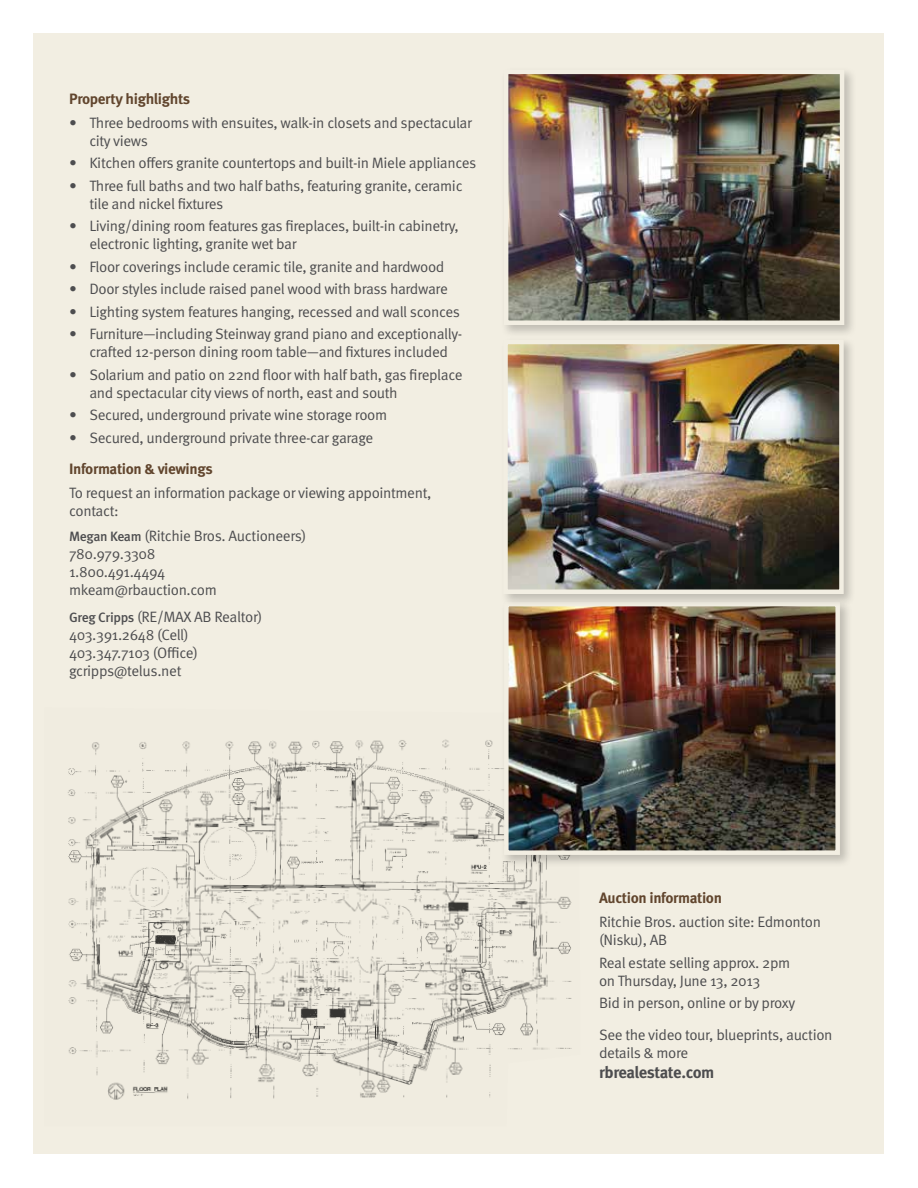
<style>
.page{position:relative;width:918px;height:1188px;background:#fff}
.page>*{position:absolute;margin:0;border:0;box-sizing:border-box;transform-origin:0 0}
.t1{font:700 16.5px "Meta Pro";letter-spacing:-.03em;color:#4d4d4f}
.t2{font:15px/18px "Meta Pro";letter-spacing:-.025em;color:#4d4d4f}
.t3{font:700 15px "Meta Pro";letter-spacing:-.025em;color:#61452d}
.s1{font-weight:500;font-size:13.5px}
</style>
<div class="page">
<div style="left:34px;top:34px;width:850px;height:1120px;background:#f2eee2"></div>
<img style="left:67px;top:739px;width:505px;height:361px">
<div style="left:500px;top:66px;width:357px;height:272px;background:#000;opacity:.21"></div>
<img style="left:509px;top:75px;width:330px;height:245px">
<div style="left:504px;top:70px;width:340px;height:255px;border:4px solid #f2eee2"></div>
<div style="left:501px;top:598px;width:352px;height:270px;background:#000;opacity:.21"></div>
<img style="left:509px;top:607px;width:326px;height:243px">
<div style="left:504px;top:602px;width:336px;height:253px;border:4px solid #f2eee2"></div>
<div style="left:500px;top:336px;width:357px;height:271px;background:#000;opacity:.21"></div>
<img style="left:508px;top:345px;width:331px;height:244px">
<div style="left:503px;top:340px;width:341px;height:254px;border:4px solid #f2eee2"></div>
<p class="t3" style="left:69px;top:87px;width:123px">Property highlights</p>
<p class="t2" style="left:89px;top:112px;width:384px;text-indent:-20px">• Three bedrooms with ensuites, walk-in closets and spectacular city views</p>
<p class="t2" style="left:69px;top:153px;width:409px">• Kitchen offers granite countertops and built-in Miele appliances</p>
<p class="t2" style="left:89px;top:175px;width:375px;text-indent:-20px">• Three full baths and two half baths, featuring granite, ceramic tile and nickel fixtures</p>
<p class="t2" style="left:89px;top:216px;width:371px;text-indent:-20px">• Living/dining room features gas fireplaces, built-in cabinetry, electronic lighting, granite wet bar</p>
<p class="t2" style="left:69px;top:256px;width:377px">• Floor coverings include ceramic tile, granite and hardwood</p>
<p class="t2" style="left:69px;top:279px;width:380px">• Door styles include raised panel wood with brass hardware</p>
<p class="t2" style="left:69px;top:301px;width:392px">• Lighting system features hanging, recessed and wall sconces</p>
<p class="t2" style="left:69px;top:324px;width:395px;text-align:center">• Furniture—including Steinway grand piano and exceptionally&shy;crafted 12-person dining room table—and fixtures included</p>
<p class="t2" style="left:89px;top:364px;width:375px;text-indent:-20px">• Solarium and patio on 22nd floor with half bath, gas fireplace and spectacular city views of north, east and south</p>
<p class="t2" style="left:69px;top:405px;width:320px">• Secured, underground private wine storage room</p>
<p class="t2" style="left:69px;top:427px;width:306px">• Secured, underground private three-car garage</p>
<p class="t3" style="left:69px;top:457px;width:145px">Information &amp; viewings</p>
<p class="t2" style="left:69px;top:483px;width:364px">To request an information package or viewing appointment, contact:</p>
<p class="t2" style="left:69px;top:526px;width:239px"><span class="s1">Megan Keam</span> (Ritchie Bros. Auctioneers)<br>780.979.3308<br>1.800.491.4494 mkeam@rbauction.com</p>
<p class="t2" style="left:69px;top:607px;width:195px"><span class="s1">Greg Cripps</span> (RE/MAX AB Realtor)<br>403.391.2648 (Cell)<br>403.347.7103 (Office) gcripps@telus.net</p>
<p class="t3" style="left:599px;top:886px;width:124px">Auction information</p>
<p class="t2" style="left:599px;top:912px;width:223px">Ritchie Bros. auction site: Edmonton (Nisku), AB</p>
<p class="t2" style="left:599px;top:953px;width:193px">Real estate selling approx. 2pm on Thursday, June 13, 2013</p>
<p class="t2" style="left:599px;top:986px;width:235px;line-height:31.5px">Bid in person, online or by proxy<br>See the video tour, blueprints, auction</p>
<p class="t2" style="left:599px;top:1043px;width:91px">details &amp; more</p>
<p class="t1" style="left:599px;top:1059px;width:117px">rbrealestate.com</p>
</div>
